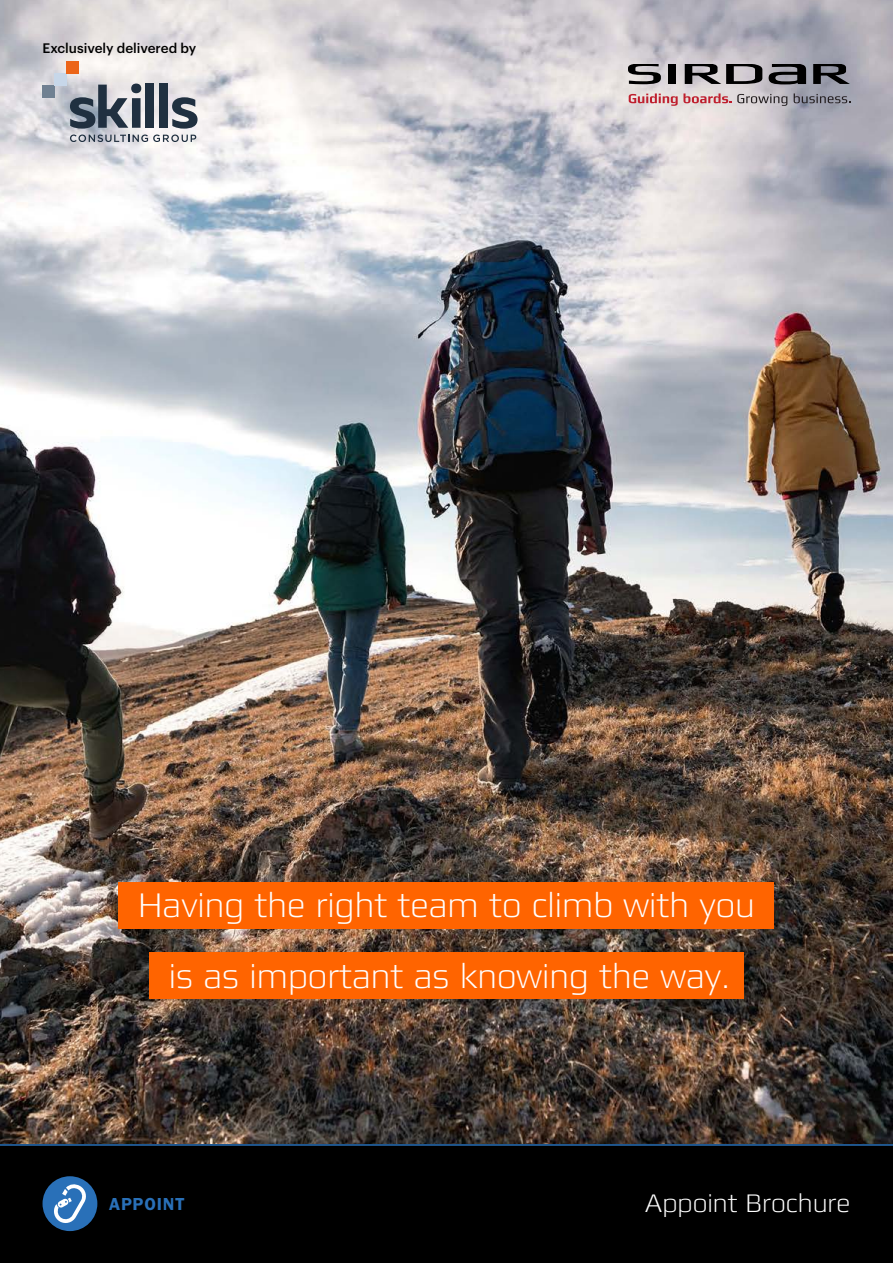
<style>
.page{position:relative;width:893px;height:1263px;background:#fff}
.page>*{position:absolute;margin:0;border:0;box-sizing:border-box;transform-origin:0 0}
.t1{font:300 36.3px/70.5px "Mdd";color:#fff;text-align:center}
.t2{font:300 27px "Mdd";color:#fff}
.t3{font:18px "Franklin Gothic URW Dem";letter-spacing:.05em;color:#2970b8}
.t4{font:500 13.5px "Graphik";color:#000}
</style>
<div class="page">
<img style="left:0;top:0;width:893px;height:1144px">
<div style="left:0;top:1144px;width:893px;height:119px;background:#000"></div>
<hr style="left:0;top:1144px;width:893px;height:2px;background:#2970b8">
<div style="left:119px;top:882px;width:655px;height:47px;background:#ff6400"></div>
<div style="left:149px;top:952px;width:595px;height:47px;background:#ff6400"></div>
<div style="left:43px;top:1176px;width:54px;height:55px;background:#2970b8;border-radius:50%"></div>
<svg style="left:52px;top:1184px;width:36px;height:41px"></svg>
<div style="left:43px;top:86px;width:12px;height:12px;background:#708192"></div>
<div style="left:55px;top:73px;width:12px;height:13px;background:#c7d7e9"></div>
<div style="left:67px;top:61px;width:12px;height:12px;background:#ec6518"></div>
<svg style="left:70px;top:84px;width:71px;height:45px;background:#7c8590"></svg>
<div style="left:146px;top:83px;width:8px;height:45px;background:#203040"></div>
<div style="left:159px;top:83px;width:9px;height:45px;background:#203040"></div>
<svg style="left:172px;top:97px;width:26px;height:32px"></svg>
<svg style="left:70px;top:135px;width:126px;height:7px"></svg>
<svg style="left:629px;top:93px;width:158px;height:13px;background:#caa6aa"></svg>
<svg style="left:794px;top:93px;width:56px;height:10px"></svg>
<svg style="left:628px;top:65px;width:33px;height:19px"></svg>
<div style="left:668px;top:65px;width:7px;height:19px;background:#000"></div>
<svg style="left:685px;top:65px;width:77px;height:19px"></svg>
<svg style="left:813px;top:65px;width:37px;height:19px"></svg>
<svg style="left:769px;top:65px;width:37px;height:19px"></svg>
<p class="t4" style="left:43px;top:38px;width:155px">Exclusively delivered by</p>
<p class="t1" style="left:138px;top:871px;width:618px">Having the right team to climb with you is as important as knowing the way.</p>
<p class="t3" style="left:109px;top:1192px;width:77px">APPOINT</p>
<p class="t2" style="left:645px;top:1190px;width:207px">Appoint Brochure</p>
</div>
